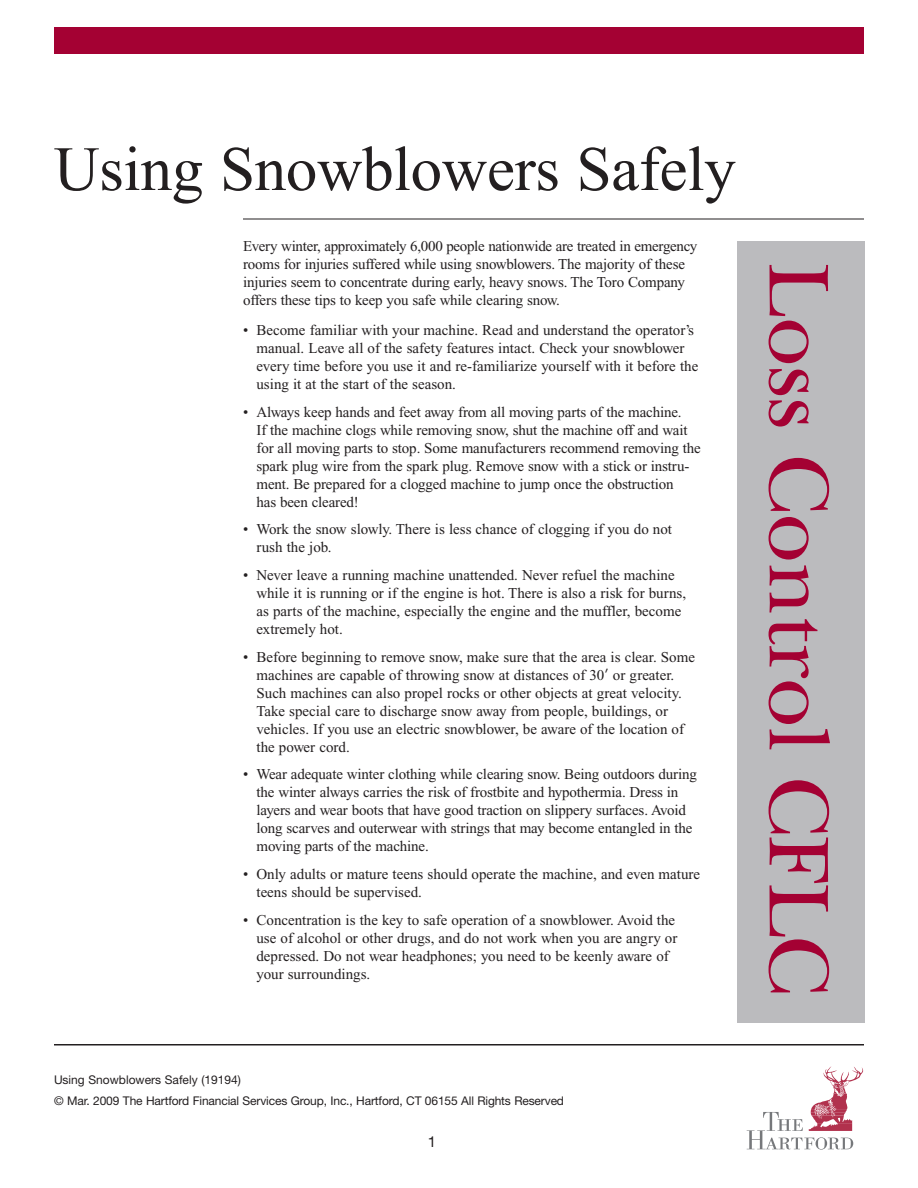
<style>
.page{position:relative;width:918px;height:1188px;background:#fff}
.page>*{position:absolute;margin:0;border:0;box-sizing:border-box;transform-origin:0 0}
.t1{font:88.5px "New Baskerville";letter-spacing:-.005em;color:#a40133}
.t2{font:63px "Times New Roman";letter-spacing:-.005em;color:#231f20}
.t3{font:15px/18px "Times New Roman";color:#231f20}
.t4{font:15px "Helvetica Neue";color:#231f20}
.t5{font:12px/21px "Helvetica Neue";letter-spacing:-.01em;color:#231f20}
.s1{font-family:"Futura"}
</style>
<div class="page">
<hr style="left:54px;top:1044px;width:810px;height:2px;background:#231f20">
<svg style="left:747px;top:1067px;width:117px;height:83px"></svg>
<div style="left:54px;top:27px;width:810px;height:27px;background:#a40133"></div>
<hr style="left:243px;top:219px;width:621px;height:1px;background:#231f20">
<div style="left:737px;top:241px;width:127px;height:782px;background:#bbbbbe"></div>
<h2 class="t2" style="left:54px;top:146px;width:683px">Using Snowblowers Safely</h2>
<p class="t3" style="left:243px;top:238px;width:456px">Every winter, approximately 6,000 people nationwide are treated in emergency rooms for injuries suffered while using snowblowers. The majority of these injuries seem to concentrate during early, heavy snows. The Toro Company offers these tips to keep you safe while clearing snow.</p>
<p class="t3" style="left:256px;top:322px;width:443px;text-indent:-14px">• Become familiar with your machine. Read and understand the operator’s manual. Leave all of the safety features intact. Check your snowblower every time before you use it and re-familiarize yourself with it before the using it at the start of the season.</p>
<p class="t3" style="left:256px;top:404px;width:446px;text-indent:-14px">• Always keep hands and feet away from all moving parts of the machine.<br>If the machine clogs while removing snow, shut the machine off and wait for all moving parts to stop. Some manufacturers recommend removing the spark plug wire from the spark plug. Remove snow with a stick or instru&shy;ment. Be prepared for a clogged machine to jump once the obstruction<br>has been cleared!</p>
<p class="t3" style="left:256px;top:522px;width:417px;text-indent:-14px">• Work the snow slowly. There is less chance of clogging if you do not rush the job.</p>
<p class="t3" style="left:256px;top:567px;width:431px;text-indent:-14px">• Never leave a running machine unattended. Never refuel the machine while it is running or if the engine is hot. There is also a risk for burns, as parts of the machine, especially the engine and the muffler, become extremely hot.</p>
<p class="t3" style="left:256px;top:649px;width:440px;text-indent:-14px">• Before beginning to remove snow, make sure that the area is clear. Some machines are capable of throwing snow at distances of 30<span class="s1">’</span> or greater.<br>Such machines can also propel rocks or other objects at great velocity.<br>Take special care to discharge snow away from people, buildings, or vehicles. If you use an electric snowblower, be aware of the location of the power cord.</p>
<p class="t3" style="left:257px;top:767px;width:442px;text-indent:-14px">• Wear adequate winter clothing while clearing snow. Being outdoors during the winter always carries the risk of frostbite and hypothermia. Dress in layers and wear boots that have good traction on slippery surfaces. Avoid long scarves and outerwear with strings that may become entangled in the moving parts of the machine.</p>
<p class="t3" style="left:257px;top:866px;width:445px;text-indent:-14px">• Only adults or mature teens should operate the machine, and even mature teens should be supervised.</p>
<p class="t3" style="left:257px;top:912px;width:422px;text-indent:-14px">• Concentration is the key to safe operation of a snowblower. Avoid the use of alcohol or other drugs, and do not work when you are angry or depressed. Do not wear headphones; you need to be keenly aware of your surroundings.</p>
<h1 class="t1" style="left:830px;top:263px;width:734px;rotate:90deg">Loss Control CFLC</h1>
<p class="t5" style="left:54px;top:1071px;width:512px">Using Snowblowers Safely (19194)<br>© Mar. 2009 The Hartford Financial Services Group, Inc., Hartford, CT 06155 All Rights Reserved</p>
<p class="t4" style="left:428px;top:1137px;width:10px">1</p>
</div>
